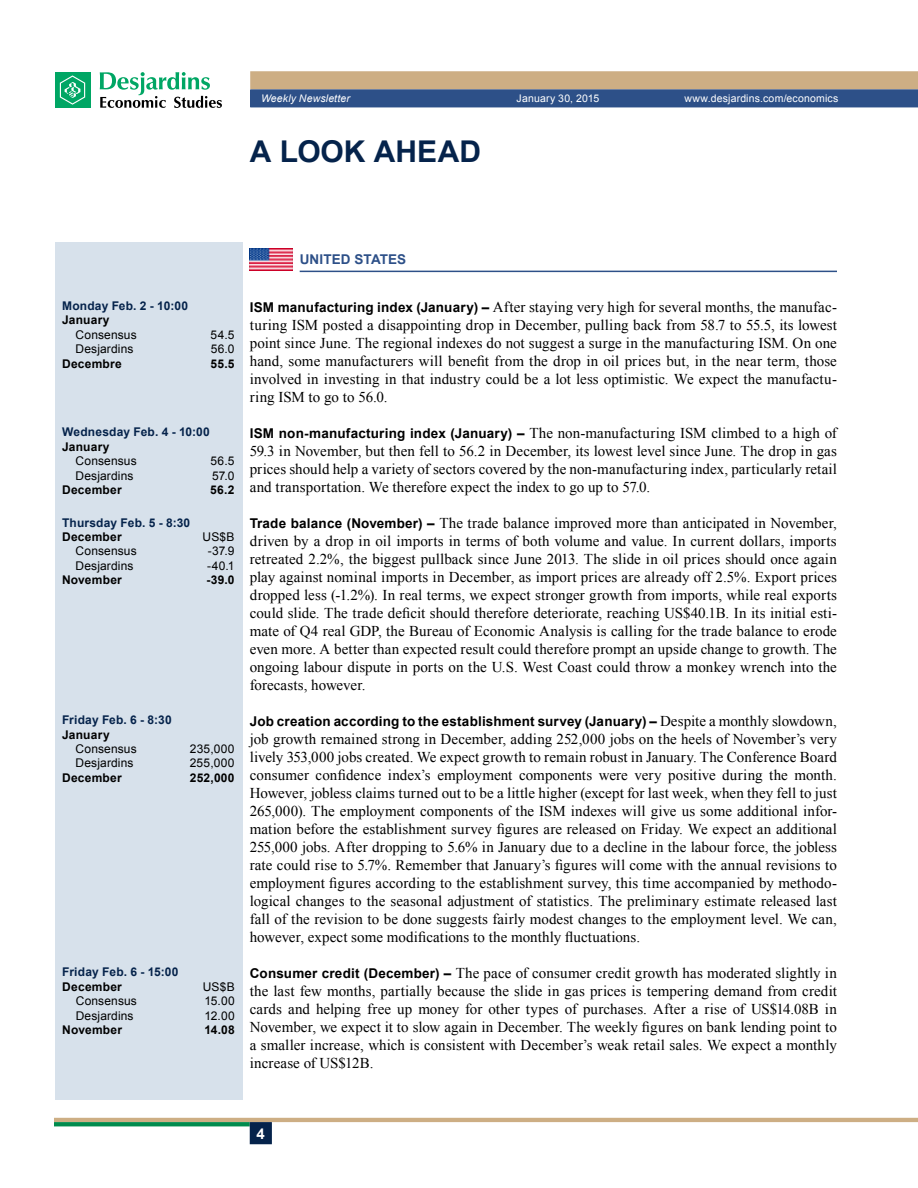
<style>
.page{position:relative;width:918px;height:1188px;background:#fff}
.page>*{position:absolute;margin:0;border:0;box-sizing:border-box;transform-origin:0 0}
.t1{font:700 30px "Arial";color:#05234b}
.t2{font:15px/18px "Times New Roman";letter-spacing:.005em;color:#000;text-align:justify}
.t3{font:700 15px "Arial";color:#fff}
.t4{font:700 13.5px "Arial";letter-spacing:.015em;color:#000}
.t5{font:700 13.5px "Arial";letter-spacing:.01em;color:#2d5088}
.t6{font:12px "Arial";letter-spacing:.01em;color:#000}
.t7{font:700 12px "Arial";letter-spacing:.02em;color:#000}
.t8{font:700 12px "Arial";letter-spacing:.01em;color:#05234b}
.t9{font:10.5px "Arial";letter-spacing:.015em;color:#fff}
.t10{font:italic 10.5px "Arial";letter-spacing:.01em;color:#fff}
.s1{font-family:"Arial";font-weight:700;font-size:13.5px}
.s2{font-family:"Times New Roman";font-weight:400;font-size:15px}
</style>
<div class="page">
<hr style="left:54px;top:1118px;width:864px;height:4px;background:#cdae84">
<svg style="left:54px;top:1122px;width:196px;height:4px"></svg>
<div style="left:250px;top:1122px;width:22px;height:22px;background:#05234b;border:2px solid #05234b"></div>
<svg style="left:250px;top:71px;width:668px;height:36px;background:#7f8087"></svg>
<div style="left:55px;top:72px;width:35px;height:36px;background:#00a664"></div>
<svg style="left:60px;top:75px;width:25px;height:30px"></svg>
<svg style="left:100px;top:72px;width:122px;height:36px"></svg>
<hr style="left:300px;top:271px;width:537px;height:1px;background:#2d5088">
<img style="left:250px;top:249px;width:43px;height:21px">
<div style="left:55px;top:242px;width:187px;height:858px;background:#d7e1eb"></div>
<p class="t10" style="left:261px;top:92px;width:91px">Weekly Newsletter</p>
<p class="t9" style="left:517px;top:92px;width:84px">January 30, 2015</p>
<p class="t9" style="left:684px;top:92px;width:156px">www.desjardins.com/economics</p>
<h1 class="t1" style="left:250px;top:132px;width:210px">A look ah ead</h1>
<p class="t8" style="left:62px;top:298px;width:128px">Monday Feb. 2 - 10:00</p>
<p class="t7" style="left:62px;top:312px;width:49px">January</p>
<p class="t6" style="left:76px;top:327px;width:63px">Consensus</p>
<p class="t6" style="left:211px;top:327px;width:26px">54.5</p>
<p class="t6" style="left:76px;top:341px;width:59px">Desjardins</p>
<p class="t6" style="left:211px;top:341px;width:25px">56.0</p>
<p class="t7" style="left:62px;top:356px;width:61px">Decembre</p>
<p class="t7" style="left:211px;top:356px;width:26px">55.5</p>
<p class="t8" style="left:62px;top:424px;width:149px">Wednesday Feb. 4 - 10:00</p>
<p class="t7" style="left:62px;top:439px;width:49px">January</p>
<p class="t6" style="left:76px;top:453px;width:63px">Consensus</p>
<p class="t6" style="left:211px;top:453px;width:25px">56.5</p>
<p class="t6" style="left:76px;top:468px;width:59px">Desjardins</p>
<p class="t6" style="left:212px;top:468px;width:24px">57.0</p>
<p class="t7" style="left:62px;top:482px;width:61px">December</p>
<p class="t7" style="left:210px;top:482px;width:26px">56.2</p>
<p class="t8" style="left:62px;top:514px;width:130px">Thursday Feb. 5 - 8:30</p>
<p class="t7" style="left:62px;top:529px;width:61px">December</p>
<p class="t6" style="left:203px;top:529px;width:34px">US$B</p>
<p class="t6" style="left:76px;top:543px;width:63px">Consensus</p>
<p class="t6" style="left:208px;top:543px;width:28px">-37.9</p>
<p class="t6" style="left:76px;top:558px;width:59px">Desjardins</p>
<p class="t6" style="left:207px;top:558px;width:29px">-40.1</p>
<p class="t7" style="left:62px;top:572px;width:106px">November -</p>
<p class="t7" style="left:211px;top:572px;width:25px">39.0</p>
<p class="t8" style="left:62px;top:712px;width:111px">Friday Feb. 6 - 8:30</p>
<p class="t7" style="left:62px;top:727px;width:49px">January</p>
<p class="t6" style="left:76px;top:741px;width:63px">Consensus</p>
<p class="t6" style="left:190px;top:741px;width:46px">235,000</p>
<p class="t6" style="left:76px;top:755px;width:59px">Desjardins</p>
<p class="t6" style="left:190px;top:755px;width:46px">255,000</p>
<p class="t7" style="left:62px;top:770px;width:61px">December</p>
<p class="t7" style="left:190px;top:770px;width:46px">252,000</p>
<p class="t8" style="left:62px;top:964px;width:118px">Friday Feb. 6 - 15:00</p>
<p class="t7" style="left:62px;top:979px;width:61px">December</p>
<p class="t6" style="left:203px;top:979px;width:34px">US$B</p>
<p class="t6" style="left:76px;top:993px;width:63px">Consensus</p>
<p class="t6" style="left:204px;top:993px;width:32px">15.00</p>
<p class="t6" style="left:76px;top:1008px;width:59px">Desjardins</p>
<p class="t6" style="left:204px;top:1008px;width:32px">12.00</p>
<p class="t7" style="left:62px;top:1022px;width:61px">November</p>
<p class="t7" style="left:204px;top:1022px;width:32px">14.08</p>
<p class="t5" style="left:300px;top:250px;width:107px">United States</p>
<p class="t2" style="left:250px;top:297px;width:589px"><span class="s1">ISM manufacturing index (January) –</span> After staying very high for several months, the manufac&shy;turing ISM posted a disappointing drop in December, pulling back from 58.7 to 55.5, its lowest point since June. The regional indexes do not suggest a surge in the manufacturing ISM. On one hand, some manufacturers will benefit from the drop in oil prices but, in the near term, those involved in investing in that industry could be a lot less optimistic. We expect the manufactu&shy;ring ISM to go to 56.0.</p>
<p class="t2" style="left:250px;top:423px;width:589px"><span class="s1">ISM non‑manufacturing index (January) –</span> The non‑manufacturing ISM climbed to a high of 59.3 in November, but then fell to 56.2 in December, its lowest level since June. The drop in gas prices should help a variety of sectors covered by the non‑manufacturing index, particularly retail and transportation. We therefore expect the index to go up to 57.0.</p>
<p class="t2" style="left:250px;top:513px;width:589px"><span class="s1">Trade balance (N ovember) –</span> The trade balance improved more than anticipated in November, driven by a drop in oil imports in terms of both volume and value. In current dollars, imports retreated 2.2%, the biggest pullback since June 2013. The slide in oil prices should once again play against nominal imports in December, as import prices are already off 2.5%. Export prices dropped less (-1.2%). In real terms, we expect stronger growth from imports, while real exports could slide. The trade deficit should therefore deteriorate, reaching US$40.1B. In its initial esti&shy;mate of Q4 real GDP, the Bureau of Economic Analysis is calling for the trade balance to erode even more. A better than expected result could therefore prompt an upside change to growth. The ongoing labour dispute in ports on the U.S. West Coast could throw a monkey wrench into the forecasts, however.</p>
<p class="t4" style="left:250px;top:712px;width:589px">Job creation according to the establishment survey (January) – <span class="s2">Despite a monthly slowdown,</span></p>
<p class="t2" style="left:250px;top:729px;width:589px">job growth remained strong in December, adding 252,000 jobs on the heels of November’s very lively 353,000 jobs created. We expect growth to remain robust in January. The Conference Board consumer confidence index’s employment components were very positive during the month.<br>However, jobless claims turned out to be a little higher (except for last week, when they fell to just 265,000). The employment components of the ISM indexes will give us some additional infor&shy;mation before the establishment survey figures are released on Friday. We expect an additional 255,000 jobs. After dropping to 5.6% in January due to a decline in the labour force, the jobless rate could rise to 5.7%. Remember that January’s figures will come with the annual revisions to employment figures according to the establishment survey, this time accompanied by methodo&shy;logical changes to the seasonal adjustment of statistics. The preliminary estimate released last fall of the revision to be done suggests fairly modest changes to the employment level. We can, however, expect some modifications to the monthly fluctuations.</p>
<p class="t2" style="left:250px;top:963px;width:589px"><span class="s1">Consumer credit (December) –</span> The pace of consumer credit growth has moderated slightly in the last few months, partially because the slide in gas prices is tempering demand from credit cards and helping free up money for other types of purchases. After a rise of US$14.08B in November, we expect it to slow again in December. The weekly figures on bank lending point to a smaller increase, which is consistent with December’s weak retail sales. We expect a monthly increase of US$12B.</p>
<p class="t3" style="left:257px;top:1124px;width:10px">4</p>
</div>
